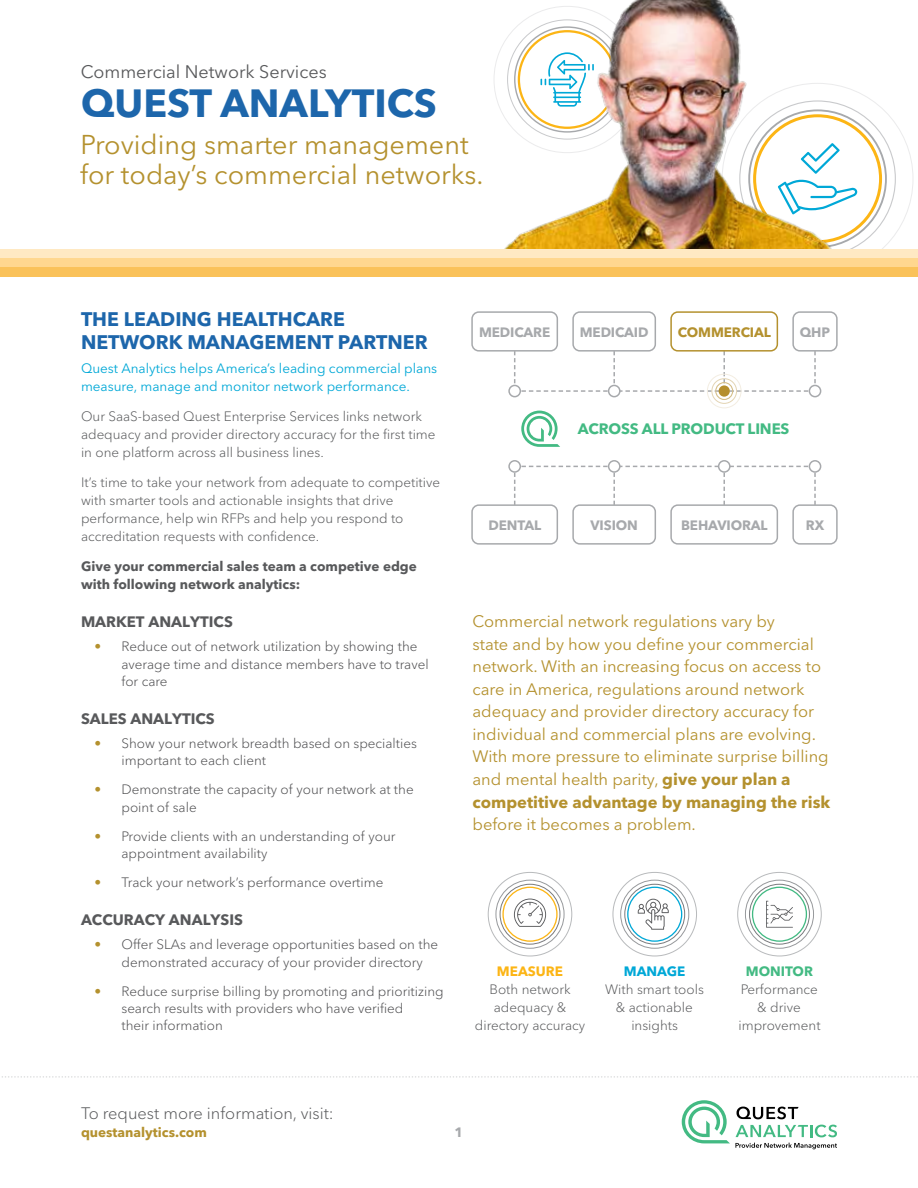
<style>
.page{position:relative;width:918px;height:1188px;background:#fff}
.page>*{position:absolute;margin:0;border:0;box-sizing:border-box;transform-origin:0 0}
.t1{font:700 39px "Avenir Next LT Pro";color:#1d66ab}
.t2{font:27px/30px "Avenir Next LT Pro";color:#b4912e}
.t3{font:700 19.5px/22.5px "Avenir Next LT Pro";color:#1d66ab}
.t4{font:18px "Avenir Next LT Pro";color:#58595b}
.t5{font:16.5px/22.5px "Avenir Next LT Pro";color:#b4912e}
.t6{font:300 16.5px "Avenir Next LT Pro";color:#58595b}
.t7{font:700 15px "Avenir Next LT Pro";color:#58595b}
.t8{font:700 15px "Avenir Next LT Pro";letter-spacing:-.01em;color:#43ba83}
.t9{font:300 13.5px/17.2px "Avenir Next LT Pro";color:#4d4d4f}
.t10{font:300 13.5px/18px "Avenir Next LT Pro";color:#58595b;text-align:center}
.t11{font:13.5px/18px "Avenir Next LT Pro";color:#00a8d7}
.t12{font:700 13.5px/18px "Avenir Next LT Pro";color:#58595b}
.t13{font:700 13.5px "Avenir Next LT Pro";letter-spacing:-.01em;color:#a7a9ac}
.t14{font:700 13.5px "Avenir Next LT Pro";color:#b4912e}
.t15{font:700 13.5px "Avenir Next LT Pro";color:#fcb515}
.t16{font:700 13.5px "Avenir Next LT Pro";color:#43ba83}
.t17{font:700 13.5px "Avenir Next LT Pro";color:#00a8d7}
.s1{font-weight:700;color:#b4912e}
.s2{font-weight:700}
</style>
<div class="page">
<svg style="left:682px;top:1100px;width:155px;height:49px"></svg>
<svg style="left:2px;top:1076px;width:916px;height:2px"></svg>
<img style="left:494px;top:0;width:413px;height:249px">
<div style="left:0;top:249px;width:918px;height:9px;background:#ffe9c3"></div>
<div style="left:0;top:258px;width:918px;height:10px;background:#ffd78f"></div>
<div style="left:0;top:268px;width:918px;height:9px;background:#fac25a"></div>
<div style="left:502px;top:887px;width:56px;height:55px;border:1px solid #fcb515;border-radius:50%"></div>
<div style="left:500px;top:884px;width:60px;height:61px;border:1px solid #797a7d;border-radius:50%"></div>
<div style="left:496px;top:880px;width:68px;height:69px;border:1px solid #97999c;border-radius:50%"></div>
<svg style="left:514px;top:899px;width:32px;height:28px"></svg>
<div style="left:752px;top:887px;width:55px;height:55px;border:1px solid #43ba83;border-radius:50%"></div>
<div style="left:749px;top:884px;width:61px;height:61px;border:1px solid #797a7d;border-radius:50%"></div>
<div style="left:745px;top:880px;width:69px;height:69px;border:1px solid #97999c;border-radius:50%"></div>
<svg style="left:766px;top:901px;width:27px;height:27px"></svg>
<div style="left:627px;top:887px;width:55px;height:55px;border:1px solid #00a8d7;border-radius:50%"></div>
<div style="left:624px;top:884px;width:61px;height:61px;border:1px solid #797a7d;border-radius:50%"></div>
<div style="left:620px;top:880px;width:69px;height:69px;border:1px solid #97999c;border-radius:50%"></div>
<svg style="left:638px;top:899px;width:31px;height:31px"></svg>
<svg style="left:521px;top:411px;width:39px;height:36px"></svg>
<div style="left:471px;top:504px;width:87px;height:41px;border:2px solid #a7a9ac;border-radius:7px"></div>
<div style="left:572px;top:504px;width:84px;height:41px;border:2px solid #a7a9ac;border-radius:7px"></div>
<div style="left:670px;top:504px;width:108px;height:41px;border:2px solid #a7a9ac;border-radius:7px"></div>
<svg style="left:514px;top:466px;width:302px;height:39px"></svg>
<div style="left:792px;top:504px;width:46px;height:41px;border:2px solid #a7a9ac;border-radius:7px"></div>
<div style="left:471px;top:311px;width:87px;height:41px;border:2px solid #a7a9ac;border-radius:7px"></div>
<div style="left:572px;top:311px;width:84px;height:41px;border:2px solid #a7a9ac;border-radius:7px"></div>
<div style="left:670px;top:311px;width:108px;height:41px;border:2px solid #b4912e;border-radius:7px"></div>
<svg style="left:514px;top:351px;width:302px;height:41px"></svg>
<div style="left:792px;top:311px;width:46px;height:41px;border:2px solid #a7a9ac;border-radius:7px"></div>
<div style="left:712px;top:378px;width:25px;height:26px;border:1px solid #e3d4b3;border-radius:50%"></div>
<div style="left:707px;top:374px;width:34px;height:34px;border:1px solid #f3ede1;border-radius:50%"></div>
<div style="left:715px;top:382px;width:18px;height:18px;border:1px solid #d5bf8a;border-radius:50%"></div>
<div style="left:719px;top:385px;width:11px;height:12px;background:#b58f2e;border-radius:50%"></div>
<div style="left:609px;top:385px;width:11px;height:12px;background:#fff;border-radius:50%"></div>
<div style="left:608px;top:385px;width:13px;height:12px;border:2px solid #a7a9ac;border-radius:50%"></div>
<div style="left:609px;top:461px;width:11px;height:11px;background:#fff;border-radius:50%"></div>
<div style="left:608px;top:460px;width:13px;height:13px;border:2px solid #a7a9ac;border-radius:50%"></div>
<div style="left:509px;top:385px;width:11px;height:12px;background:#fff;border-radius:50%"></div>
<div style="left:508px;top:385px;width:13px;height:12px;border:2px solid #a7a9ac;border-radius:50%"></div>
<div style="left:509px;top:461px;width:11px;height:11px;background:#fff;border-radius:50%"></div>
<div style="left:508px;top:460px;width:13px;height:13px;border:2px solid #a7a9ac;border-radius:50%"></div>
<div style="left:809px;top:385px;width:12px;height:12px;background:#fff;border-radius:50%"></div>
<div style="left:809px;top:385px;width:12px;height:12px;border:2px solid #a7a9ac;border-radius:50%"></div>
<div style="left:809px;top:461px;width:12px;height:11px;background:#fff;border-radius:50%"></div>
<div style="left:809px;top:460px;width:12px;height:13px;border:2px solid #a7a9ac;border-radius:50%"></div>
<div style="left:719px;top:461px;width:11px;height:11px;background:#fff;border-radius:50%"></div>
<div style="left:718px;top:460px;width:13px;height:13px;border:2px solid #a7a9ac;border-radius:50%"></div>
<h3 class="t4" style="left:81px;top:61px;width:247px">Commercial Network Services</h3>
<h1 class="t1" style="left:81px;top:80px;width:357px">QUEST ANALYTICS</h1>
<h2 class="t2" style="left:80px;top:130px;width:405px">Providing smarter management for today’s commercial networks.</h2>
<h3 class="t3" style="left:81px;top:308px;width:348px">THE LEADING HEALTHCARE<br>NETWORK MANAGEMENT PARTNER</h3>
<p class="t11" style="left:81px;top:360px;width:358px">Quest Analytics helps America’s leading commercial plans measure, manage and monitor network performance.</p>
<p class="t10" style="left:81px;top:408px;width:356px;text-align:left">Our SaaS-based Quest Enterprise Services links network adequacy and provider directory accuracy for the first time in one platform across all business lines.</p>
<p class="t10" style="left:81px;top:474px;width:361px;text-align:left">It’s time to take your network from adequate to competitive with smarter tools and actionable insights that drive performance, help win RFPs and help you respond to accreditation requests with confidence.</p>
<p class="t12" style="left:81px;top:558px;width:337px">Give your commercial sales team a competive edge with following network analytics:</p>
<p class="t7" style="left:81px;top:613px;width:153px">MARKET ANALYTICS</p>
<p class="t9" style="left:122px;top:638px;width:309px;text-indent:-27px"><span class="s1">•</span> Reduce out of network utilization by showing the average time and distance members have to travel for care</p>
<p class="t7" style="left:81px;top:709px;width:135px">SALES ANALYTICS</p>
<p class="t9" style="left:122px;top:735px;width:297px;text-indent:-27px"><span class="s1">•</span> Show your network breadth based on specialties important to each client</p>
<p class="t9" style="left:122px;top:781px;width:294px;text-indent:-27px"><span class="s1">•</span> Demonstrate the capacity of your network at the point of sale</p>
<p class="t9" style="left:122px;top:828px;width:276px;text-indent:-27px"><span class="s1">•</span> Provide clients with an understanding of your appointment availability</p>
<p class="t9" style="left:94px;top:874px;width:290px"><span class="s1">•</span> Track your network’s performance overtime</p>
<p class="t7" style="left:81px;top:911px;width:164px">ACCURACY ANALYSIS</p>
<p class="t9" style="left:122px;top:936px;width:318px;text-indent:-27px"><span class="s1">•</span> Offer SLAs and leverage opportunities based on the demonstrated accuracy of your provider directory</p>
<p class="t9" style="left:122px;top:982px;width:324px;text-indent:-27px"><span class="s1">•</span> Reduce surprise billing by promoting and prioritizing search results with providers who have verified<br>their information</p>
<p class="t13" style="left:479px;top:324px;width:73px">MEDICARE</p>
<p class="t13" style="left:580px;top:324px;width:70px">MEDICAID</p>
<p class="t14" style="left:678px;top:324px;width:95px">COMMERCIAL</p>
<p class="t13" style="left:800px;top:324px;width:32px">QHP</p>
<p class="t8" style="left:578px;top:420px;width:213px">ACROSS ALL PRODUCT LINES</p>
<p class="t13" style="left:489px;top:517px;width:54px">DENTAL</p>
<p class="t13" style="left:591px;top:517px;width:49px">VISION</p>
<p class="t13" style="left:681px;top:517px;width:88px">BEHAVIORAL</p>
<p class="t13" style="left:806px;top:517px;width:20px">RX</p>
<p class="t5" style="left:472px;top:610px;width:359px">Commercial network regulations vary by<br>state and by how you define your commercial network. With an increasing focus on access to care in America, regulations around network adequacy and provider directory accuracy for individual and commercial plans are evolving.<br>With more pressure to eliminate surprise billing and mental health parity, <span class="s2">give your plan a competitive advantage by managing the risk</span></p>
<p class="t5" style="left:472px;top:813px;width:225px">before it becomes a problem.</p>
<p class="t15" style="left:497px;top:963px;width:68px">MEASURE</p>
<p class="t10" style="left:475px;top:981px;width:112px">Both network adequacy &amp; directory accuracy</p>
<p class="t17" style="left:624px;top:963px;width:63px">MANAGE</p>
<p class="t10" style="left:605px;top:981px;width:100px">With smart tools &amp; actionable insights</p>
<p class="t16" style="left:746px;top:963px;width:69px">MONITOR</p>
<p class="t10" style="left:739px;top:981px;width:84px">Performance &amp; drive improvement</p>
<p class="t6" style="left:81px;top:1104px;width:254px">To request more information, visit:</p>
<p class="t14" style="left:81px;top:1124px;width:127px">questanalytics.com</p>
<p class="t13" style="left:455px;top:1124px;width:10px">1</p>
</div>
